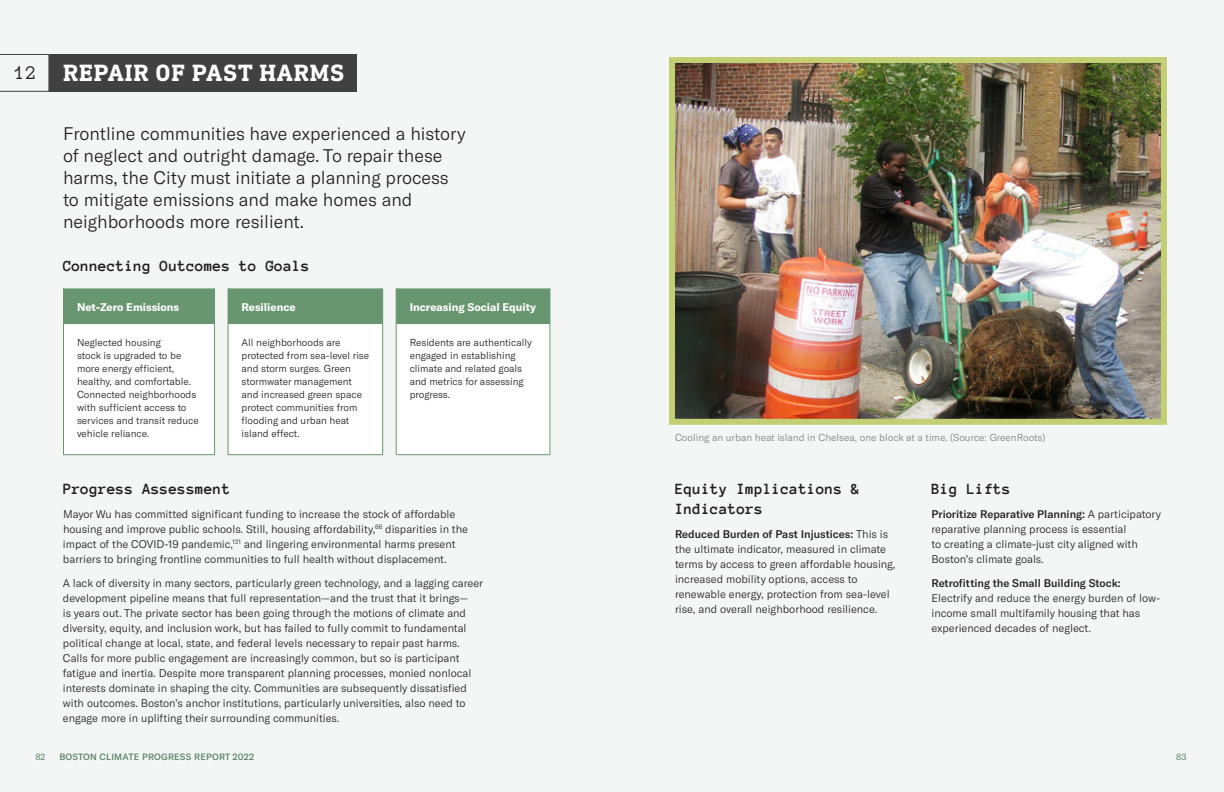
<style>
.page{position:relative;width:1224px;height:792px;background:#fff}
.page>*{position:absolute;margin:0;border:0;box-sizing:border-box;transform-origin:0 0}
.Large_Mini_Title{font:700 24px "DIN Next Slab Pro";letter-spacing:.035em;color:#fff}
.t1{font:20px "Anonymous Pro";color:#231f20}
.t2{font:300 18px/22px "GT America";color:#231f20}
.Black_Automate{font:700 16px/20px "Anonymous Pro";letter-spacing:.005em;color:#231f20}
.Black_Automate-_no_s{font:700 16px "Anonymous Pro";letter-spacing:.005em;color:#231f20}
.t3{font:300 11px/15px "GT America";color:#231f20}
.t4{font:700 11px "GT America";color:#fff}
.t5{font:300 10px/13px "GT America";color:#231f20}
.t6{font:300 10px "GT America";color:#808285}
.t7{font:500 9px "GT America";letter-spacing:.025em;color:#5c856a}
.t8{font:9px "GT America";color:#5c856a}
.s1{font-weight:500}
</style>
<div class="page">
<div style="left:0;top:0;width:612px;height:792px;background:#f4f6f5"></div>
<div style="left:612px;top:0;width:612px;height:792px;background:#f4f6f5"></div>
<svg style="left:64px;top:288px;width:485px;height:36px;background:#6f9b79"></svg>
<div style="left:64px;top:324px;width:485px;height:131px;background:#fff"></div>
<hr style="left:63px;top:288px;width:1px;height:36px;background:#679671">
<hr style="left:214px;top:288px;width:1px;height:36px;background:#679671">
<hr style="left:63px;top:324px;width:1px;height:130px;background:#679671">
<hr style="left:214px;top:324px;width:1px;height:130px;background:#679671">
<hr style="left:63px;top:454px;width:152px;height:1px;background:#679671">
<hr style="left:228px;top:288px;width:1px;height:36px;background:#679671">
<hr style="left:382px;top:288px;width:1px;height:36px;background:#679671">
<hr style="left:228px;top:324px;width:1px;height:130px;background:#679671">
<hr style="left:382px;top:324px;width:1px;height:130px;background:#679671">
<hr style="left:228px;top:454px;width:155px;height:1px;background:#679671">
<hr style="left:396px;top:288px;width:1px;height:36px;background:#679671">
<hr style="left:549px;top:288px;width:1px;height:36px;background:#679671">
<hr style="left:396px;top:324px;width:1px;height:130px;background:#679671">
<hr style="left:549px;top:324px;width:1px;height:130px;background:#679671">
<hr style="left:396px;top:454px;width:154px;height:1px;background:#679671">
<div style="left:49px;top:54px;width:308px;height:38px;background:#414142"></div>
<svg style="left:0;top:54px;width:49px;height:38px"></svg>
<img style="left:669px;top:57px;width:498px;height:368px">
<p class="t1" style="left:15px;top:61px;width:23px">12</p>
<p class="Large_Mini_Title" style="left:63px;top:59px;width:283px">REPAIR OF PAST HARMS</p>
<p class="t2" style="left:63px;top:123px;width:404px">Frontline communities have experienced a history of neglect and outright damage. To repair these harms, the City must initiate a planning process to mitigate emissions and make homes and neighborhoods more resilient.</p>
<p class="Black_Automate-_no_s" style="left:63px;top:256px;width:248px">Connecting Outcomes to Goals</p>
<p class="t4" style="left:77px;top:300px;width:104px">Net-Zero Emissions</p>
<p class="t4" style="left:242px;top:300px;width:56px">Resilience</p>
<p class="t4" style="left:410px;top:300px;width:128px">Increasing Social Equity</p>
<p class="t5" style="left:77px;top:336px;width:123px">Neglected housing<br>stock is upgraded to be more energy efficient, healthy, and comfortable.<br>Connected neighborhoods with sufficient access to services and transit reduce vehicle reliance.</p>
<p class="t5" style="left:242px;top:336px;width:129px">All neighborhoods are protected from sea-level rise and storm surges. Green stormwater management and increased green space protect communities from flooding and urban heat island effect.</p>
<p class="t5" style="left:410px;top:336px;width:124px">Residents are authentically engaged in establishing climate and related goals and metrics for assessing progress.</p>
<p class="Black_Automate" style="left:63px;top:478px;width:169px">Progress Assessment</p>
<p class="t3" style="left:63px;top:506px;width:407px">Mayor Wu has committed significant funding to increase the stock of affordable housing and improve public schools. Still, housing affordability,<sup>66</sup> disparities in the impact of the COVID-19 pandemic,<sup>131</sup> and lingering environmental harms present barriers to bringing frontline communities to full health without displacement.</p>
<p class="t3" style="left:63px;top:575px;width:422px">A lack of diversity in many sectors, particularly green technology, and a lagging career development pipeline means that full representation—and the trust that it brings—<br>is years out. The private sector has been going through the motions of climate and diversity, equity, and inclusion work, but has failed to fully commit to fundamental political change at local, state, and federal levels necessary to repair past harms.<br>Calls for more public engagement are increasingly common, but so is participant fatigue and inertia. Despite more transparent planning processes, monied nonlocal interests dominate in shaping the city. Communities are subsequently dissatisfied with outcomes. Boston’s anchor institutions, particularly universities, also need to engage more in uplifting their surrounding communities.</p>
<p class="t6" style="left:675px;top:432px;width:372px">Cooling an urban heat island in Chelsea, one block at a time. (Source: GreenRoots)</p>
<p class="Black_Automate" style="left:675px;top:478px;width:187px">Equity Implications &amp;<br>Indicators</p>
<p class="t3" style="left:675px;top:526px;width:222px"><span class="s1">Reduced Burden of Past Injustices:</span> This is the ultimate indicator, measured in climate terms by access to green affordable housing, increased mobility options, access to renewable energy, protection from sea-level rise, and overall neighborhood resilience.</p>
<p class="Black_Automate" style="left:932px;top:478px;width:81px">Big Lifts</p>
<p class="t3" style="left:932px;top:506px;width:231px"><span class="s1">Prioritize Reparative Planning:</span> A participatory reparative planning process is essential<br>to creating a climate-just city aligned with Boston’s climate goals.</p>
<p class="t3" style="left:932px;top:575px;width:230px"><span class="s1">Retrofitting the Small Building Stock:<br></span>Electrify and reduce the energy burden of low&shy;income small multifamily housing that has experienced decades of neglect.</p>
<p class="t8" style="left:35px;top:752px;width:11px">82</p>
<p class="t7" style="left:59px;top:752px;width:196px">BOSTON CLIMATE PROGRESS REPORT 2022</p>
<p class="t8" style="left:1176px;top:752px;width:12px">83</p>
</div>
